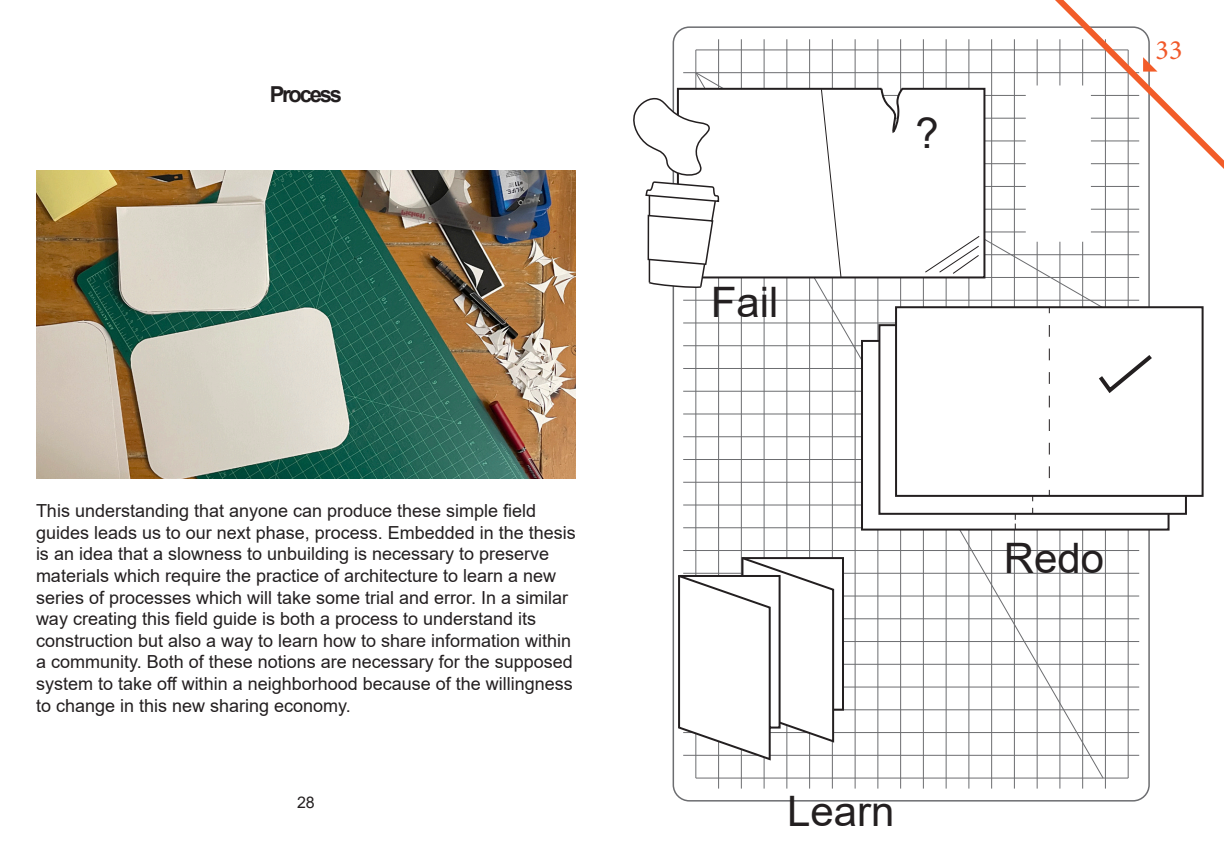
<style>
.page{position:relative;width:1224px;height:864px;background:#fff}
.page>*{position:absolute;margin:0;border:0;box-sizing:border-box;transform-origin:0 0}
.t1{font:42px "Arial";color:#231f20}
.t2{font:28px "Minion Pro";color:#f1592a}
.t3{font:700 22px "Arial";letter-spacing:-.1em;color:#231f20}
.t4{font:18px/21.6px "Arial";color:#231f20}
.t5{font:16px "Arial";color:#231f20}
</style>
<div class="page">
<hr style="left:696px;top:50px;width:432px;height:1px;background:#6c6d70">
<hr style="left:683px;top:72px;width:456px;height:1px;background:#6c6d70">
<hr style="left:683px;top:209px;width:456px;height:1px;background:#6c6d70">
<hr style="left:683px;top:232px;width:456px;height:1px;background:#6c6d70">
<hr style="left:683px;top:254px;width:456px;height:1px;background:#6c6d70">
<hr style="left:683px;top:277px;width:456px;height:1px;background:#6c6d70">
<hr style="left:683px;top:323px;width:456px;height:1px;background:#6c6d70">
<hr style="left:683px;top:300px;width:456px;height:1px;background:#6c6d70">
<hr style="left:683px;top:345px;width:456px;height:1px;background:#6c6d70">
<hr style="left:683px;top:368px;width:456px;height:1px;background:#6c6d70">
<hr style="left:683px;top:391px;width:456px;height:1px;background:#6c6d70">
<hr style="left:683px;top:436px;width:456px;height:1px;background:#6c6d70">
<hr style="left:683px;top:414px;width:456px;height:1px;background:#6c6d70">
<hr style="left:683px;top:459px;width:456px;height:1px;background:#6c6d70">
<hr style="left:683px;top:482px;width:456px;height:1px;background:#6c6d70">
<hr style="left:683px;top:505px;width:456px;height:1px;background:#6c6d70">
<hr style="left:683px;top:550px;width:456px;height:1px;background:#6c6d70">
<hr style="left:683px;top:527px;width:456px;height:1px;background:#6c6d70">
<hr style="left:683px;top:573px;width:456px;height:1px;background:#6c6d70">
<hr style="left:683px;top:596px;width:456px;height:1px;background:#6c6d70">
<hr style="left:683px;top:641px;width:456px;height:1px;background:#6c6d70">
<hr style="left:683px;top:618px;width:456px;height:1px;background:#6c6d70">
<hr style="left:683px;top:664px;width:456px;height:1px;background:#6c6d70">
<hr style="left:683px;top:687px;width:456px;height:1px;background:#6c6d70">
<hr style="left:683px;top:709px;width:456px;height:1px;background:#6c6d70">
<hr style="left:683px;top:755px;width:456px;height:1px;background:#6c6d70">
<hr style="left:683px;top:732px;width:456px;height:1px;background:#6c6d70">
<hr style="left:696px;top:778px;width:432px;height:1px;background:#6c6d70">
<hr style="left:1128px;top:50px;width:1px;height:728px;background:#6c6d70">
<hr style="left:1105px;top:39px;width:1px;height:750px;background:#6c6d70">
<hr style="left:1082px;top:39px;width:1px;height:750px;background:#6c6d70">
<hr style="left:1037px;top:39px;width:1px;height:750px;background:#6c6d70">
<hr style="left:1060px;top:39px;width:1px;height:750px;background:#6c6d70">
<hr style="left:1014px;top:39px;width:1px;height:750px;background:#6c6d70">
<hr style="left:991px;top:39px;width:1px;height:750px;background:#6c6d70">
<hr style="left:969px;top:39px;width:1px;height:750px;background:#6c6d70">
<hr style="left:923px;top:39px;width:1px;height:750px;background:#6c6d70">
<hr style="left:946px;top:39px;width:1px;height:750px;background:#6c6d70">
<hr style="left:900px;top:39px;width:1px;height:750px;background:#6c6d70">
<hr style="left:878px;top:39px;width:1px;height:750px;background:#6c6d70">
<hr style="left:855px;top:39px;width:1px;height:750px;background:#6c6d70">
<hr style="left:809px;top:39px;width:1px;height:750px;background:#6c6d70">
<hr style="left:832px;top:39px;width:1px;height:750px;background:#6c6d70">
<hr style="left:787px;top:39px;width:1px;height:750px;background:#6c6d70">
<hr style="left:764px;top:39px;width:1px;height:750px;background:#6c6d70">
<hr style="left:718px;top:39px;width:1px;height:750px;background:#6c6d70">
<hr style="left:741px;top:39px;width:1px;height:750px;background:#6c6d70">
<hr style="left:696px;top:50px;width:1px;height:728px;background:#6c6d70">
<svg style="left:694px;top:324px;width:410px;height:455px"></svg>
<svg style="left:694px;top:71px;width:435px;height:253px"></svg>
<svg style="left:676px;top:87px;width:310px;height:192px"></svg>
<div style="left:862px;top:341px;width:307px;height:189px;background:#fff"></div>
<div style="left:861px;top:340px;width:309px;height:191px;border:2px solid #231f20"></div>
<div style="left:879px;top:325px;width:307px;height:189px;background:#fff"></div>
<div style="left:878px;top:324px;width:309px;height:191px;border:2px solid #231f20"></div>
<div style="left:896px;top:307px;width:307px;height:189px;background:#fff"></div>
<div style="left:895px;top:306px;width:309px;height:191px;border:2px solid #231f20"></div>
<svg style="left:820px;top:88px;width:22px;height:190px"></svg>
<svg style="left:1015px;top:514px;width:1px;height:16px"></svg>
<svg style="left:1099px;top:355px;width:53px;height:38px"></svg>
<svg style="left:1049px;top:325px;width:1px;height:154px"></svg>
<svg style="left:678px;top:556px;width:167px;height:206px"></svg>
<svg style="left:924px;top:235px;width:57px;height:40px"></svg>
<svg style="left:633px;top:97px;width:87px;height:192px"></svg>
<svg style="left:1045px;top:0;width:179px;height:197px"></svg>
<img style="left:36px;top:170px;width:540px;height:308px">
<p class="t3" style="left:270px;top:79px;width:74px">Process</p>
<p class="t4" style="left:36px;top:500px;width:541px">This understanding that anyone can produce these simple field guides leads us to our next phase, process. Embedded in the thesis is an idea that a slowness to unbuilding is necessary to preserve materials which require the practice of architecture to learn a new series of processes which will take some trial and error. In a similar way creating this field guide is both a process to understand its construction but also a way to learn how to share information within a community. Both of these notions are necessary for the supposed system to take off within a neighborhood because of the willingness to change in this new sharing economy.</p>
<p class="t5" style="left:297px;top:791px;width:19px">28</p>
<p class="t1" style="left:711px;top:273px;width:69px">Fail</p>
<p class="t1" style="left:916px;top:104px;width:25px">?</p>
<h2 class="t2" style="left:1156px;top:31px;width:28px">33</h2>
<p class="t1" style="left:787px;top:783px;width:109px">Learn</p>
<p class="t1" style="left:1004px;top:529px;width:102px">Redo</p>
</div>
